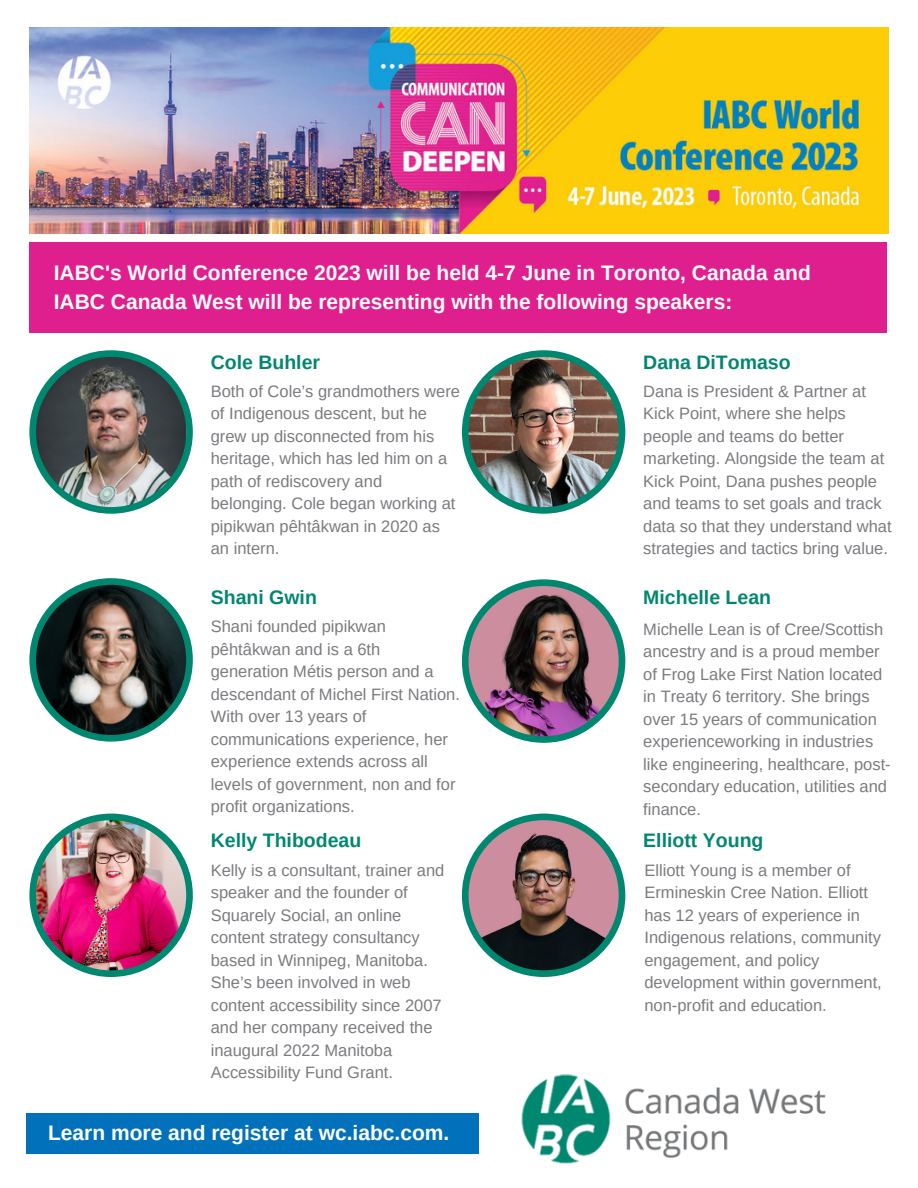
<style>
.page{position:relative;width:918px;height:1188px;background:#fff}
.page>*{position:absolute;margin:0;border:0;box-sizing:border-box;transform-origin:0 0}
.t1{font:700 21px/29.2px "Arimo";color:#fff}
.t2{font:700 19.5px "Arimo";color:#008770}
.t3{font:16.5px/22.5px "Arimo";color:#7a7b7f}
</style>
<div class="page">
<div style="left:26px;top:1113px;width:452px;height:41px;background:#0071ba"></div>
<img style="left:521px;top:1074px;width:304px;height:90px">
<svg style="left:29px;top:350px;width:164px;height:164px;background:#0e8b76"></svg>
<img style="left:36px;top:357px;width:150px;height:150px;border-radius:50%">
<svg style="left:29px;top:578px;width:164px;height:164px;background:#0d8a75"></svg>
<div style="left:29px;top:814px;width:164px;height:163px;background:#008770;border-radius:50%"></div>
<img style="left:36px;top:585px;width:150px;height:150px;border-radius:50%">
<img style="left:36px;top:820px;width:150px;height:150px;border-radius:50%">
<div style="left:462px;top:350px;width:163px;height:164px;background:#008770;border-radius:50%"></div>
<img style="left:469px;top:357px;width:150px;height:150px;border-radius:50%">
<div style="left:462px;top:579px;width:163px;height:164px;background:#008770;border-radius:50%"></div>
<img style="left:469px;top:586px;width:150px;height:150px;border-radius:50%">
<div style="left:462px;top:814px;width:163px;height:163px;background:#008770;border-radius:50%"></div>
<img style="left:469px;top:820px;width:150px;height:150px;border-radius:50%">
<img style="left:29px;top:28px;width:860px;height:206px">
<div style="left:29px;top:242px;width:858px;height:91px;background:#e01f8f"></div>
<p class="t1" style="left:54px;top:258px;width:759px">IABC's World Conference 2023 will be held 4-7 June in Toronto, Canada and<br>IABC Canada West will be representing with the following speakers:</p>
<p class="t2" style="left:211px;top:351px;width:111px">Cole Buhler</p>
<p class="t2" style="left:643px;top:351px;width:149px">Dana DiTomaso</p>
<p class="t3" style="left:211px;top:380px;width:251px">Both of Cole’s grandmothers were of Indigenous descent, but he grew up disconnected from his heritage, which has led him on a path of rediscovery and belonging. Cole began working at pipikwan pêhtâkwan in 2020 as an intern.</p>
<p class="t3" style="left:643px;top:380px;width:250px">Dana is President &amp; Partner at<br>Kick Point, where she helps people and teams do better marketing. Alongside the team at<br>Kick Point, Dana pushes people and teams to set goals and track data so that they understand what strategies and tactics bring value.</p>
<p class="t2" style="left:211px;top:587px;width:108px">Shani Gwin</p>
<p class="t2" style="left:643px;top:587px;width:129px">Michelle Lean</p>
<p class="t3" style="left:211px;top:615px;width:251px">Shani founded pipikwan<br>pê htâkwan and is a 6th generation Métis person and a descendant of Michel First Nation.<br>With over 13 years of communications experience, her experience extends across all levels of government, non and for profit organizations.</p>
<p class="t3" style="left:643px;top:618px;width:249px">Michelle Lean is of Cree/Scottish ancestry and is a proud member of Frog Lake First Nation located in Treaty 6 territory. She brings over 15 years of communication experienceworking in industries like engineering, healthcare, post&shy;secondary education, utilities and finance.</p>
<p class="t2" style="left:211px;top:830px;width:152px">Kelly Thibodeau</p>
<p class="t2" style="left:643px;top:830px;width:122px">Elliott Young</p>
<p class="t3" style="left:211px;top:859px;width:235px">Kelly is a consultant, trainer and speaker and the founder of<br>Squarely Social, an online content strategy consultancy based in Winnipeg, Manitoba.<br>She’s been involved in web content accessibility since 2007 and her company received the inaugural 2022 Manitoba<br>Accessibility Fund Grant.</p>
<p class="t3" style="left:644px;top:859px;width:239px">Elliott Young is a member of<br>Ermineskin Cree Nation. Elliott has 12 years of experience in<br>Indigenous relations, community engagement, and policy development within government, non-profit and education.</p>
<p class="t1" style="left:48px;top:1118px;width:403px">Learn more and register at wc.iabc.com.</p>
</div>
